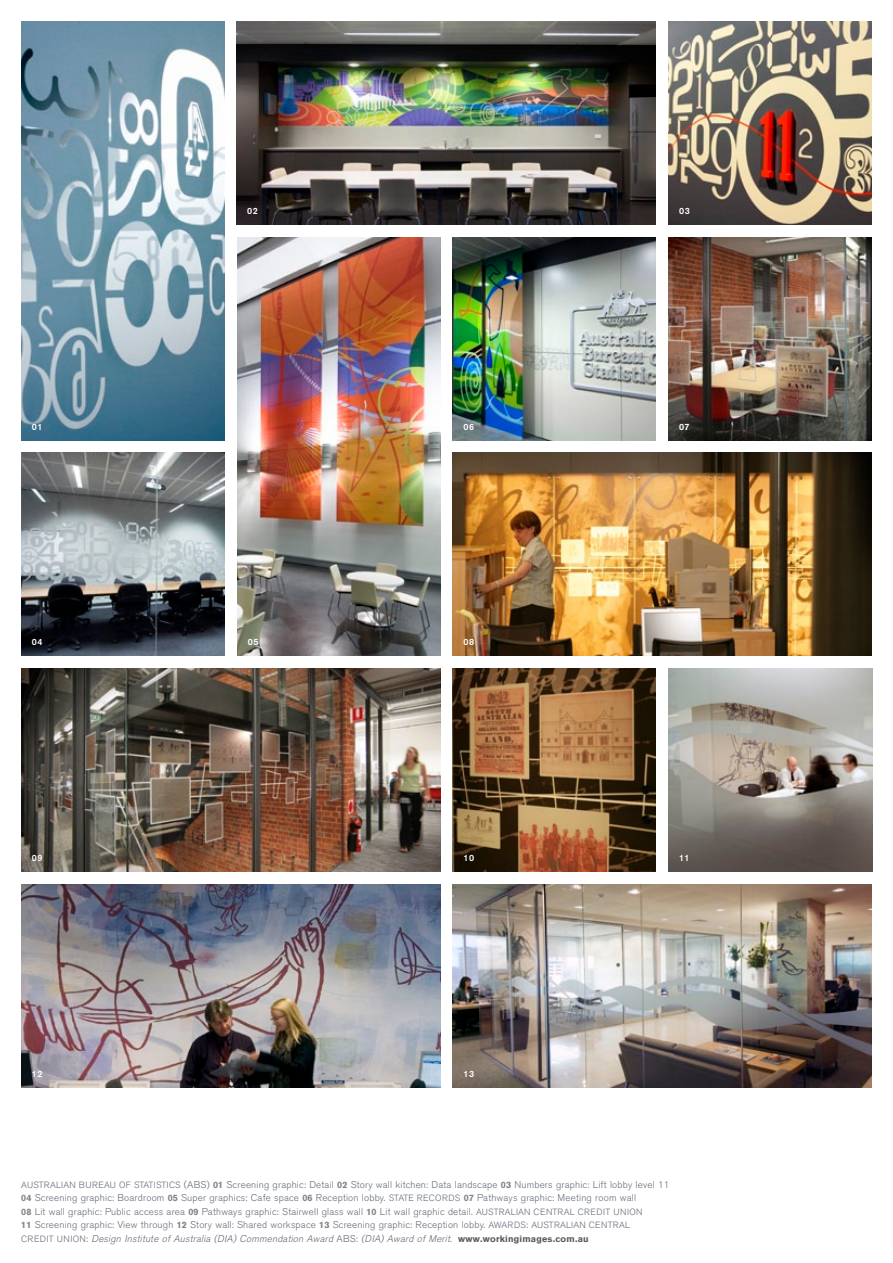
<style>
.page{position:relative;width:893px;height:1263px;background:#fff}
.page>*{position:absolute;margin:0;border:0;box-sizing:border-box;transform-origin:0 0}
.t1{font:300 9.75px/13.5px "Akzidenz Grotesk BE";letter-spacing:.02em;color:#646b77}
.t2{font:500 9px "Akzidenz Grotesk BE";letter-spacing:.07em;color:#fff}
.t3{font:300 9px "Akzidenz Grotesk BE";letter-spacing:.04em;color:#646b77}
.s1{font-size:9px}
.s2{font-family:"Akzidenz Grotesk";font-weight:900;font-size:9px;color:#808285}
.s3{font-style:italic}
.s4{font-family:"Akzidenz Grotesk";font-weight:900;font-size:9px;color:#58595b}
</style>
<div class="page">
<img style="left:453px;top:453px;width:419px;height:203px">
<img style="left:453px;top:884px;width:419px;height:203px">
<img style="left:453px;top:237px;width:203px;height:203px">
<img style="left:453px;top:669px;width:203px;height:203px">
<img style="left:669px;top:237px;width:203px;height:203px">
<img style="left:21px;top:21px;width:203px;height:419px">
<img style="left:21px;top:884px;width:419px;height:203px">
<img style="left:21px;top:669px;width:419px;height:203px">
<img style="left:669px;top:669px;width:203px;height:203px">
<img style="left:237px;top:21px;width:419px;height:203px">
<img style="left:669px;top:21px;width:203px;height:203px">
<img style="left:237px;top:237px;width:203px;height:419px">
<img style="left:21px;top:453px;width:203px;height:203px">
<p class="t2" style="left:32px;top:421px;width:12px">01</p>
<p class="t2" style="left:247px;top:205px;width:12px">02</p>
<p class="t2" style="left:679px;top:205px;width:12px">03</p>
<p class="t2" style="left:463px;top:421px;width:12px">06</p>
<p class="t2" style="left:679px;top:421px;width:12px">07</p>
<p class="t2" style="left:32px;top:637px;width:12px">04</p>
<p class="t2" style="left:248px;top:637px;width:12px">05</p>
<p class="t2" style="left:463px;top:637px;width:12px">08</p>
<p class="t2" style="left:32px;top:852px;width:12px">09</p>
<p class="t2" style="left:463px;top:852px;width:12px">10</p>
<p class="t2" style="left:679px;top:852px;width:12px">11</p>
<p class="t2" style="left:32px;top:1068px;width:12px">12</p>
<p class="t2" style="left:463px;top:1068px;width:12px">13</p>
<p class="t1" style="left:21px;top:1178px;width:650px"><span class="s1">Australian Bureau of Statistics</span> (ABS) <span class="s2">01</span> Screening graphic: Detail <span class="s2">02</span> Story wall kitchen: Data landscape <span class="s2">03</span> N umbers graphic: Lift lobby level 11<br><span class="s2">04</span> Screening graphic: Boardroom <span class="s2">05</span> Super graphics: Cafe space <span class="s2">06</span> Reception lobby. <span class="s1">STATE RECOR</span></p>
<p class="t1" style="left:21px;top:1191px;width:616px;text-indent:427px"><span class="s1">DS</span> <span class="s2">07</span> Pathways graphic: Meeting room wall<br><span class="s2">08</span> Lit wall graphic: Public access area <span class="s2">09</span> Pathways graphic: Stairwell glass wall <span class="s2">10</span> Lit wall graphic detail. <span class="s1">AUSTR</span></p>
<p class="t3" style="left:505px;top:1206px;width:48px">ALIAN CENTR</p>
<p class="t3" style="left:564px;top:1206px;width:57px">AL CREDIT UNION</p>
<p class="t1" style="left:21px;top:1218px;width:610px"><span class="s2">11</span> Screening graphic: View through <span class="s2">12</span> Story wall: Shared workspace <span class="s2">13</span> Screening graphic: Reception lobby. <span class="s1">AWARDS</span>: <span class="s1">Australian Ce ntral<br>C r ed i t U n i o n</span> : <span class="s3">Design Institute of Australia (DIA) Commendation Award</span> A B S : <span class="s3">(DIA) Award of Merit.</span> <span class="s4">www . wo r k i n g i m a g e s . c o m . a u</span></p>
</div>
